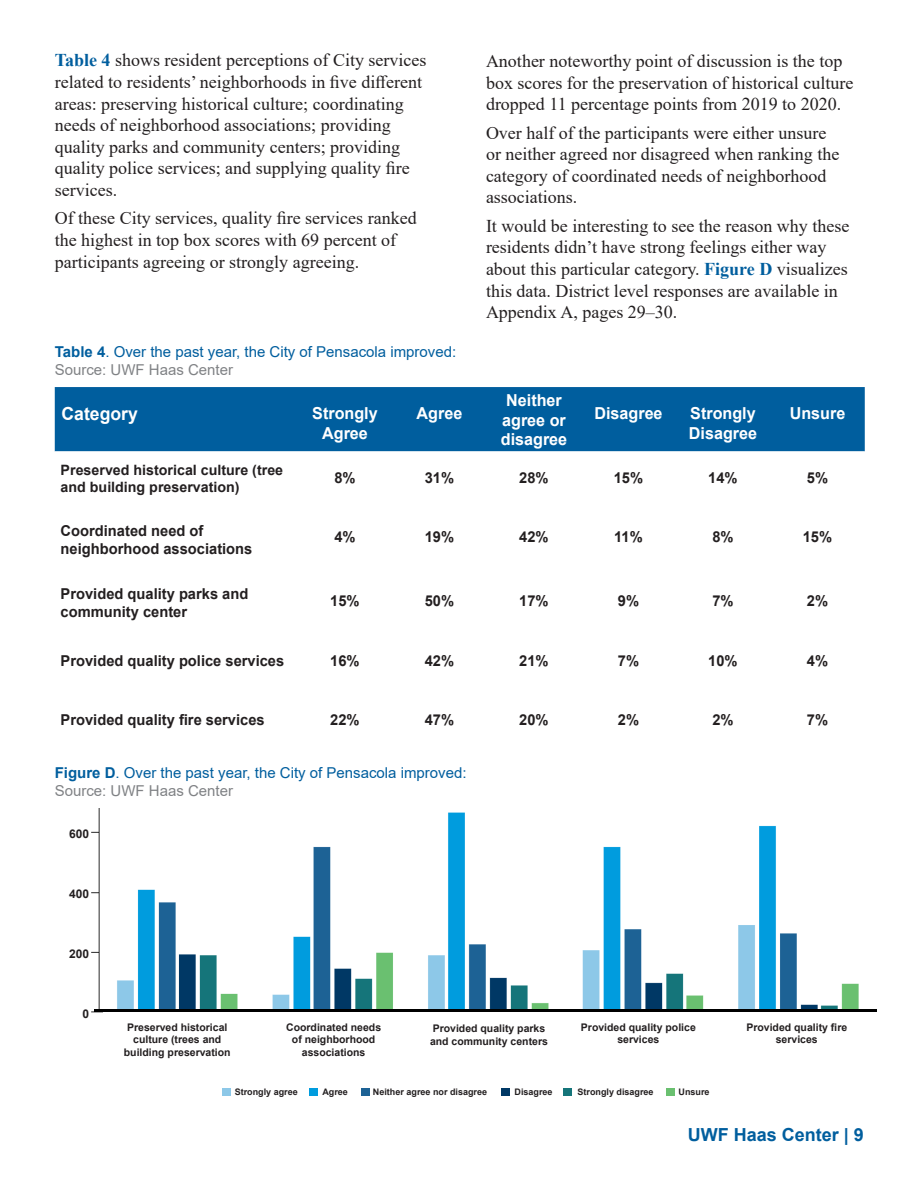
<style>
.page{position:relative;width:918px;height:1188px;background:#fff}
.page>*{position:absolute;margin:0;border:0;box-sizing:border-box;transform-origin:0 0}
.t1{font:18px/21.6px "Times New Roman";color:#231f20}
.t2{font:700 18px "Arial";color:#005e9e}
.t3{font:700 18px "Arial";color:#fff}
.t4{font:700 16.5px/19.8px "Arial";color:#fff;text-align:center}
.t5{font:700 15px/18px "Arial";color:#231f20}
.t6{font:15px "Arial";color:#005e9e}
.t7{font:15px "Arial";color:#808285}
.t8{font:700 14.25px/17.1px "Arial";color:#231f20}
.t9{font:700 12px "Arial";color:#231f20}
.t10{font:700 10.5px/12.6px "Arial";color:#231f20;text-align:center}
.t11{font:700 9px "Arial";color:#231f20}
.s1{font-weight:700;color:#005e9e}
.s2{font-weight:700}
</style>
<div class="page">
<img style="left:91px;top:808px;width:786px;height:205px">
<div style="left:222px;top:1088px;width:8px;height:8px;background:#8dc8e8"></div>
<div style="left:666px;top:1088px;width:8px;height:7px;background:#6ac070"></div>
<div style="left:564px;top:1088px;width:8px;height:7px;background:#15757a"></div>
<div style="left:502px;top:1088px;width:8px;height:7px;background:#003865"></div>
<div style="left:361px;top:1088px;width:8px;height:7px;background:#1d6295"></div>
<div style="left:310px;top:1088px;width:8px;height:7px;background:#009cde"></div>
<div style="left:103px;top:1012px;width:781px;height:57px;background:#fff"></div>
<div style="left:55px;top:387px;width:810px;height:64px;background:#005e9e"></div>
<hr style="left:94px;top:1010px;width:783px;height:2px;background:#000">
<p class="t1" style="left:55px;top:49px;width:373px"><span class="s1">Table 4</span> shows resident perceptions of City services related to residents’ neighborhoods in five different areas: preserving historical culture; coordinating needs of neighborhood associations; providing quality parks and community centers; providing quality police services; and supplying quality fire services.</p>
<p class="t1" style="left:55px;top:207px;width:363px">Of these City services, quality fire services ranked the highest in top box scores with 69 percent of participants agreeing or strongly agreeing.</p>
<p class="t1" style="left:486px;top:50px;width:369px">Another noteworthy point of discussion is the top box scores for the preservation of historical culture dropped 11 percentage points from 2019 to 2020.</p>
<p class="t1" style="left:486px;top:121px;width:355px">Over half of the participants were either unsure or neither agreed nor disagreed when ranking the category of coordinated needs of neighborhood associations.</p>
<p class="t1" style="left:486px;top:214px;width:365px">It would be interesting to see the reason why these residents didn’t have strong feelings either way about this particular category. <span class="s1">Figure D</span> visualizes this data. District level responses are available in Appendix A, pages 29–30.</p>
<p class="t6" style="left:55px;top:342px;width:403px"><span class="s2">Table 4</span>. Over the past year, the City of Pensacola improved:</p>
<p class="t7" style="left:55px;top:360px;width:180px">Source: UWF Haas Center</p>
<p class="t3" style="left:62px;top:401px;width:78px">Category</p>
<p class="t4" style="left:312px;top:404px;width:67px">Strongly</p>
<p class="t4" style="left:322px;top:424px;width:47px">Agree</p>
<p class="t4" style="left:417px;top:404px;width:47px">Agree</p>
<p class="t4" style="left:501px;top:390px;width:68px">Neither agree or disagree</p>
<p class="t4" style="left:594px;top:404px;width:70px">Disagree</p>
<p class="t4" style="left:689px;top:404px;width:70px;text-align:left">Strongly<br>Disagree</p>
<p class="t4" style="left:790px;top:404px;width:57px">Unsure</p>
<p class="t8" style="left:61px;top:462px;width:224px">Preserved historical culture (tree and building preservation)</p>
<p class="t5" style="left:334px;top:468px;width:23px">8%</p>
<p class="t5" style="left:425px;top:468px;width:31px">31%</p>
<p class="t5" style="left:519px;top:468px;width:31px">28%</p>
<p class="t5" style="left:614px;top:468px;width:31px">15%</p>
<p class="t5" style="left:708px;top:468px;width:31px">14%</p>
<p class="t5" style="left:807px;top:468px;width:23px">5%</p>
<p class="t5" style="left:61px;top:521px;width:193px">Coordinated need of neighborhood associations</p>
<p class="t5" style="left:334px;top:528px;width:23px">4%</p>
<p class="t5" style="left:425px;top:528px;width:31px">19%</p>
<p class="t5" style="left:519px;top:528px;width:31px">42%</p>
<p class="t5" style="left:614px;top:528px;width:30px">11%</p>
<p class="t5" style="left:712px;top:528px;width:23px">8%</p>
<p class="t5" style="left:803px;top:528px;width:31px">15%</p>
<p class="t5" style="left:61px;top:585px;width:189px">Provided quality parks and community center</p>
<p class="t5" style="left:330px;top:592px;width:31px">15%</p>
<p class="t5" style="left:425px;top:592px;width:31px">50%</p>
<p class="t5" style="left:519px;top:592px;width:31px">17%</p>
<p class="t5" style="left:618px;top:592px;width:23px">9%</p>
<p class="t5" style="left:712px;top:592px;width:23px">7%</p>
<p class="t5" style="left:807px;top:592px;width:23px">2%</p>
<p class="t5" style="left:61px;top:652px;width:225px">Provided quality police services</p>
<p class="t5" style="left:330px;top:652px;width:31px">16%</p>
<p class="t5" style="left:425px;top:652px;width:31px">42%</p>
<p class="t5" style="left:519px;top:652px;width:31px">21%</p>
<p class="t5" style="left:618px;top:652px;width:23px">7%</p>
<p class="t5" style="left:708px;top:652px;width:31px">10%</p>
<p class="t5" style="left:807px;top:652px;width:23px">4%</p>
<p class="t5" style="left:61px;top:711px;width:206px">Provided quality fire services</p>
<p class="t5" style="left:330px;top:711px;width:31px">22%</p>
<p class="t5" style="left:425px;top:711px;width:31px">47%</p>
<p class="t5" style="left:519px;top:711px;width:31px">20%</p>
<p class="t5" style="left:618px;top:711px;width:23px">2%</p>
<p class="t5" style="left:712px;top:711px;width:23px">2%</p>
<p class="t5" style="left:807px;top:711px;width:23px">7%</p>
<p class="t6" style="left:55px;top:762px;width:413px"><span class="s2">Figure D</span>. Over the past year, the City of Pensacola improved:</p>
<p class="t7" style="left:55px;top:780px;width:180px">Source: UWF Haas Center</p>
<p class="t9" style="left:69px;top:825px;width:22px">600</p>
<p class="t9" style="left:69px;top:885px;width:22px">400</p>
<p class="t9" style="left:69px;top:945px;width:22px">200</p>
<p class="t9" style="left:83px;top:1005px;width:8px">0</p>
<p class="t10" style="left:124px;top:1021px;width:108px">Preserved historical culture (trees and building preservation</p>
<p class="t10" style="left:746px;top:1021px;width:102px">Provided quality fire services</p>
<p class="t10" style="left:286px;top:1021px;width:97px">Coordinated needs of neighborhood associations</p>
<p class="t10" style="left:581px;top:1021px;width:116px">Provided quality police services</p>
<p class="t10" style="left:430px;top:1022px;width:119px;text-align:left">Provided quality parks and community centers</p>
<p class="t11" style="left:235px;top:1085px;width:65px">Strongly agree</p>
<p class="t11" style="left:322px;top:1085px;width:27px">Agree</p>
<p class="t11" style="left:373px;top:1085px;width:116px">Neither agree nor disagree</p>
<p class="t11" style="left:515px;top:1085px;width:40px">Disagree</p>
<p class="t11" style="left:578px;top:1085px;width:78px">Strongly disagree</p>
<p class="t11" style="left:679px;top:1085px;width:33px">Unsure</p>
<p class="t2" style="left:688px;top:1122px;width:178px">UWF Haas Center | 9</p>
</div>
